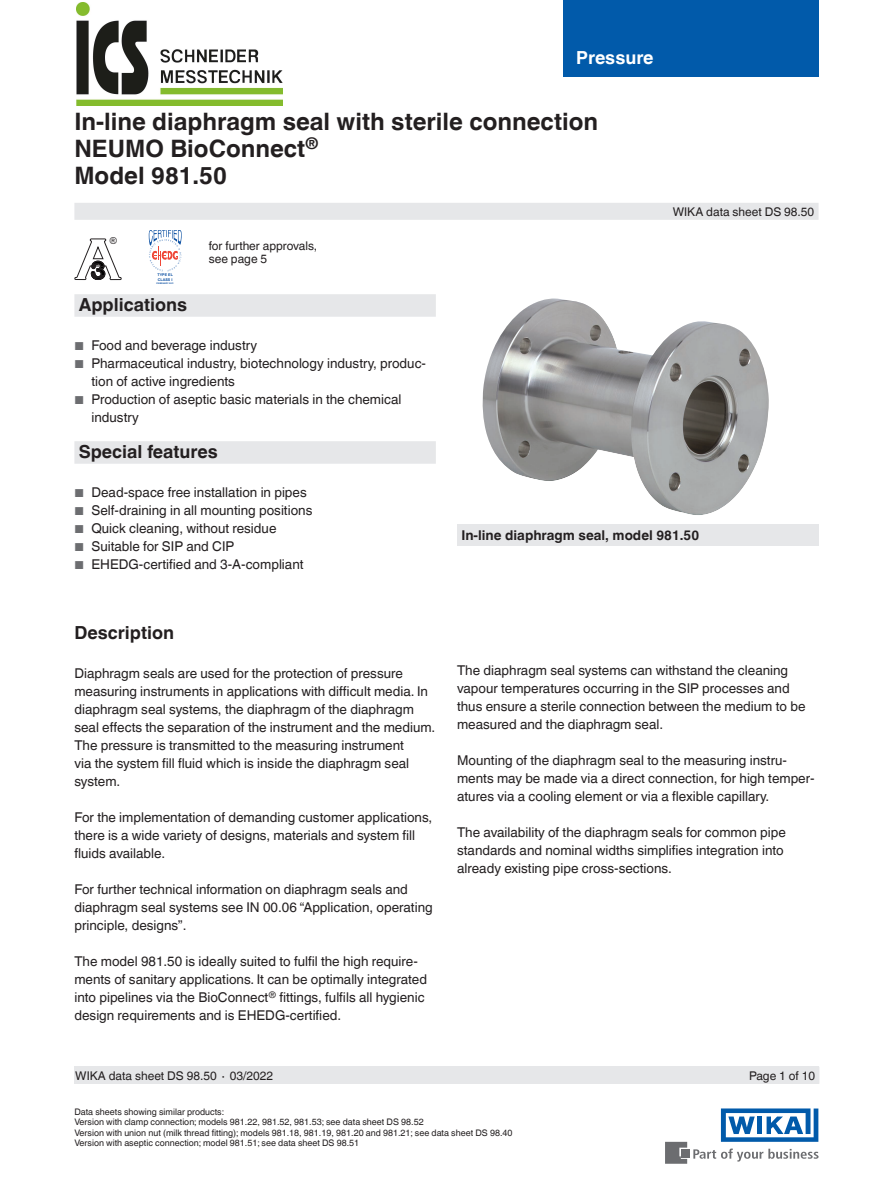
<style>
.page{position:relative;width:893px;height:1188px;background:#fff}
.page>*{position:absolute;margin:0;border:0;box-sizing:border-box;transform-origin:0 0}
.t1{font:700 24px/27px "Helvetica World";color:#231f20}
.t2{font:700 18px "Helvetica World";color:#231f20}
.t3{font:700 18px "Helvetica World";color:#fff}
.t4{font:13.5px/18px "Helvetica World";color:#231f20}
.t5{font:700 13.5px "Helvetica World";color:#231f20}
.t6{font:12px/13.5px "Helvetica World";color:#231f20}
.t7{font:9.6px "Arial";color:#231f20}
.t8{font:9px/10.5px "Helvetica World";color:#231f20}
.t9{font:700 3.75px/4.5px "Arial";color:#0a4fa2}
.t10{font:700 2.1px "Arial";color:#0a4fa2}
.s1{font-size:11.55px;color:#6c6d70}
</style>
<div class="page">
<svg style="left:693px;top:1149px;width:126px;height:13px"></svg>
<div style="left:682px;top:1150px;width:8px;height:8px;background:#6c6d70"></div>
<svg style="left:665px;top:1142px;width:22px;height:22px"></svg>
<svg style="left:721px;top:1108px;width:97px;height:34px"></svg>
<div style="left:563px;top:0;width:256px;height:76px;background:#015aaa"></div>
<div style="left:74px;top:203px;width:745px;height:17px;background:#e6e7e9"></div>
<div style="left:74px;top:1066px;width:745px;height:18px;background:#e6e7e9"></div>
<div style="left:74px;top:294px;width:362px;height:23px;background:#e6e7e9"></div>
<div style="left:74px;top:441px;width:362px;height:23px;background:#e6e7e9"></div>
<div style="left:457px;top:524px;width:361px;height:21px;background:#e6e7e9"></div>
<svg style="left:74px;top:239px;width:48px;height:41px"></svg>
<svg style="left:149px;top:230px;width:33px;height:41px"></svg>
<img style="left:482px;top:298px;width:287px;height:217px">
<img style="left:76px;top:3px;width:206px;height:103px">
<h2 class="t3" style="left:576px;top:47px;width:79px">Pressure</h2>
<h1 class="t1" style="left:74px;top:108px;width:525px">In-line diaphragm seal with sterile connection<br>NEUMO BioConnect<sup>®<br></sup>Model 981.50</h1>
<p class="t7" style="left:110px;top:234px;width:9px">®</p>
<p class="t9" style="left:157px;top:273px;width:17px">TYPE EL<br>CLASS I</p>
<p class="t10" style="left:157px;top:282px;width:19px">FEBRUARY 2021</p>
<p class="t6" style="left:209px;top:239px;width:110px">for further approvals, see page 5</p>
<p class="t6" style="left:673px;top:205px;width:143px">WIKA data sheet DS 98.50</p>
<h2 class="t2" style="left:79px;top:295px;width:110px">Applications</h2>
<p class="t4" style="left:74px;top:337px;width:184px"><span class="s1">■</span> Food and beverage industry</p>
<p class="t4" style="left:91px;top:355px;width:336px;text-indent:-17px"><span class="s1">■</span> Pharmaceutical industry, biotechnology industry, produc&shy;tion of active ingredients</p>
<p class="t4" style="left:91px;top:391px;width:311px;text-indent:-17px"><span class="s1">■</span> Production of aseptic basic materials in the chemical industry</p>
<h2 class="t2" style="left:79px;top:442px;width:141px">Special features</h2>
<p class="t4" style="left:74px;top:484px;width:234px"><span class="s1">■</span> Dead-space free installation in pipes</p>
<p class="t4" style="left:74px;top:502px;width:240px"><span class="s1">■</span> Self-draining in all mounting positions</p>
<p class="t4" style="left:74px;top:520px;width:204px"><span class="s1">■</span> Quick cleaning, without residue</p>
<p class="t4" style="left:74px;top:538px;width:161px"><span class="s1">■</span> Suitable for SIP and CIP</p>
<p class="t4" style="left:74px;top:556px;width:231px"><span class="s1">■</span> EHEDG-certified and 3-A-compliant</p>
<h2 class="t2" style="left:74px;top:622px;width:101px">Description</h2>
<p class="t4" style="left:74px;top:664px;width:362px">Diaphragm seals are used for the protection of pressure measuring instruments in applications with difficult media. In diaphragm seal systems, the diaphragm of the diaphragm seal effects the separation of the instrument and the medium.<br>The pressure is transmitted to the measuring instrument<br>via the system fill fluid which is inside the diaphragm seal system.</p>
<p class="t4" style="left:74px;top:808px;width:359px">For the implementation of demanding customer applications, there is a wide variety of designs, materials and system fill fluids available.</p>
<p class="t4" style="left:74px;top:880px;width:360px">For further technical information on diaphragm seals and diaphragm seal systems see IN 00.06 “Application, operating principle, designs”.</p>
<p class="t4" style="left:74px;top:952px;width:354px">The model 981.50 is ideally suited to fulfil the high require&shy;ments of sanitary applications. It can be optimally integrated into pipelines via the BioConnect<sup>®</sup> fittings, fulfils all hygienic design requirements and is EHEDG-certified.</p>
<p class="t6" style="left:75px;top:1069px;width:199px">WIKA data sheet DS 98.50 ∙ 03/2022</p>
<p class="t5" style="left:461px;top:527px;width:239px">In-line diaphragm seal, model 981.50</p>
<p class="t4" style="left:457px;top:661px;width:350px">The diaphragm seal systems can withstand the cleaning vapour temperatures occurring in the SIP processes and thus ensure a sterile connection between the medium to be measured and the diaphragm seal.</p>
<p class="t4" style="left:457px;top:751px;width:359px">Mounting of the diaphragm seal to the measuring instru&shy;ments may be made via a direct connection, for high temper&shy;atures via a cooling element or via a flexible capillary.</p>
<p class="t4" style="left:457px;top:823px;width:330px">The availability of the diaphragm seals for common pipe standards and nominal widths simplifies integration into already existing pipe cross-sections.</p>
<p class="t6" style="left:749px;top:1069px;width:68px">Page 1 of 10</p>
<p class="t8" style="left:74px;top:1107px;width:440px">Data sheets showing similar products:<br>Version with clamp connection; models 981.22, 981.52, 981.53; see data sheet DS 98.52<br>Version with union nut (milk thread fitting); models 981.18, 981.19, 981.20 and 981.21; see data sheet DS 98.40<br>Version with aseptic connection; model 981.51; see data sheet DS 98.51</p>
</div>
